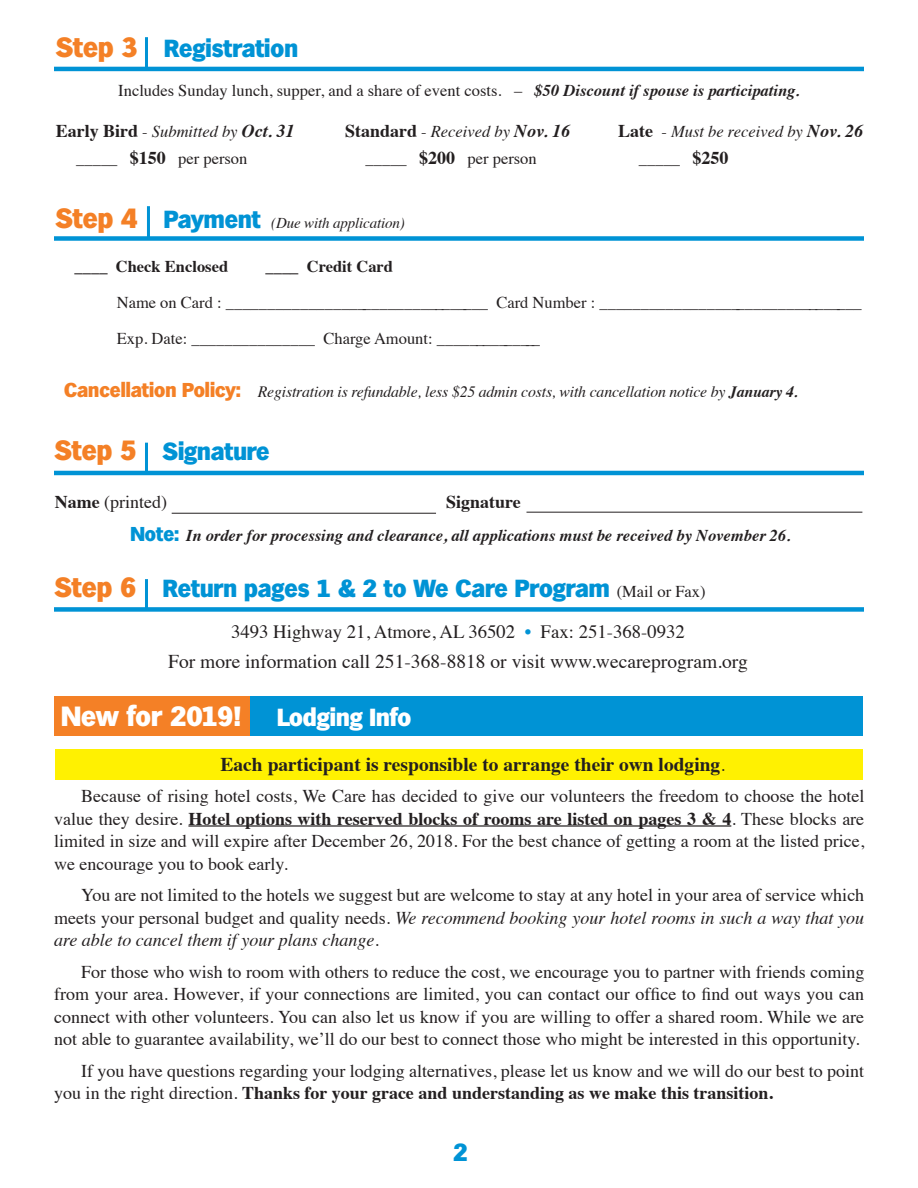
<style>
.page{position:relative;width:918px;height:1188px;background:#fff}
.page>*{position:absolute;margin:0;border:0;box-sizing:border-box;transform-origin:0 0}
.t1{font:27px "Nantun";color:#fff}
.t2{font:24px "Nantun";color:#0093d5}
.t3{font:24px "Nantun";color:#fff}
.t4{font:19.5px "Times";color:#231f20}
.t5{font:700 19.5px "Times";color:#231f20}
.t6{font:18.75px "Times";color:#231f20}
.t7{font:18px/22.5px "Times";color:#231f20;text-align:justify}
.t8{font:700 18px "Times";color:#231f20}
.t9{font:16.5px "Times";color:#231f20}
.t10{font:italic 700 16.5px "Times";color:#231f20}
.t11{font:italic 16.5px "Times";color:#231f20}
.t12{font:700 16.5px "Times";color:#231f20}
.t13{font:italic 15.75px "Times";letter-spacing:-.01em;color:#231f20}
.t14{font:italic 15px "Times";letter-spacing:-.01em;color:#231f20}
.s1{font-size:27px;color:#f48026}
.s2{font-weight:700;font-style:italic}
.s3{font-weight:700;font-style:normal;font-size:18px}
.s4{font-style:normal}
.s5{font-weight:700;font-size:18px}
.s6{font-family:"Nantun";font-style:normal;font-size:27px;color:#f48026}
.s7{font-family:"Nantun";font-style:normal;font-size:24px;color:#0093d5}
.s8{font-family:"Nantun";font-style:normal;font-size:19.5px;color:#f48026}
.s9{font-weight:700}
.s10{font-family:"Nantun";font-weight:400;font-style:normal;font-size:19.5px;color:#0093d5}
.s11{font-family:"Times";font-size:16.5px;color:#231f20}
.s12{color:#0093d5}
.s13{font-weight:400;font-size:18px}
.s14{font-style:italic}
</style>
<div class="page">
<div style="left:54px;top:696px;width:197px;height:40px;background:#f48026"></div>
<div style="left:250px;top:696px;width:613px;height:40px;background:#0093d5"></div>
<div style="left:55px;top:750px;width:808px;height:30px;background:#fff101"></div>
<div style="left:54px;top:607px;width:810px;height:5px;background:#0093d5"></div>
<hr style="left:145px;top:37px;width:3px;height:32px;background:#0093d5">
<hr style="left:147px;top:206px;width:3px;height:32px;background:#0093d5">
<hr style="left:145px;top:579px;width:3px;height:32px;background:#0093d5">
<hr style="left:54px;top:471px;width:810px;height:4px;background:#0093d5">
<div style="left:54px;top:236px;width:810px;height:5px;background:#0093d5"></div>
<hr style="left:54px;top:67px;width:810px;height:4px;background:#0093d5">
<hr style="left:145px;top:443px;width:3px;height:31px;background:#0093d5">
<hr style="left:172px;top:513px;width:264px;height:1px;background:#231f20">
<hr style="left:526px;top:512px;width:336px;height:1px;background:#231f20">
<hr style="left:188px;top:825px;width:543px;height:2px;background:#231f20">
<p class="t2" style="left:56px;top:36px;width:243px"><span class="s1">Step 3</span> Registration</p>
<p class="t9" style="left:118px;top:75px;width:683px">Includes Sunday lunch, supper, and a share of event costs. – <span class="s2">$50 Discount if spouse is participating.</span></p>
<p class="t11" style="left:56px;top:117px;width:241px"><span class="s3">Early Bird</span> <span class="s4">-</span> Submitted by <span class="s5">Oct. 31</span></p>
<p class="t9" style="left:76px;top:143px;width:173px">_____ <span class="s5">$150</span> per person</p>
<p class="t11" style="left:345px;top:117px;width:227px"><span class="s3">Standard</span> <span class="s4">-</span> Received by <span class="s5">Nov. 16</span></p>
<p class="t9" style="left:366px;top:143px;width:173px">_____ <span class="s5">$200</span> per person</p>
<p class="t11" style="left:618px;top:117px;width:247px"><span class="s3">Late</span> <span class="s4">-</span> Must be received by <span class="s5">Nov. 26</span></p>
<p class="t9" style="left:639px;top:143px;width:91px">_____ <span class="s5">$250</span></p>
<p class="t14" style="left:56px;top:210px;width:351px"><span class="s6">Step 4</span> <span class="s7">Payment</span> (Due with application)</p>
<p class="t12" style="left:75px;top:251px;width:155px">____ Check Enclosed</p>
<p class="t12" style="left:266px;top:251px;width:129px">____ Credit Card</p>
<p class="t9" style="left:117px;top:287px;width:747px">Name on Card : _________________________________ Card Number : _________________________________</p>
<p class="t9" style="left:117px;top:323px;width:425px">Exp. Date: _______________ Charge Amount: ______________</p>
<p class="t13" style="left:64px;top:378px;width:735px"><span class="s8">Cancellation Policy:</span> Registration is refundable, less $25 admin costs, with cancellation notice by <span class="s9">January 4.</span></p>
<p class="t2" style="left:55px;top:439px;width:216px"><span class="s1">Step 5</span> Signature</p>
<p class="t7" style="left:55px;top:489px;width:114px"><span class="s9">Name</span> (printed)</p>
<p class="t8" style="left:446px;top:484px;width:76px">Signature</p>
<p class="t10" style="left:130px;top:520px;width:662px"><span class="s10">Note:</span> In order for processing and clearance, all applications must be received by November 26.</p>
<p class="t2" style="left:55px;top:576px;width:652px"><span class="s1">Step 6</span> Return pages 1 &amp; 2 to We Care Program <span class="s11">(Mail or Fax)</span></p>
<p class="t6" style="left:231px;top:614px;width:455px">3493 Highway 21, Atmore, AL 36502 <span class="s12">•</span> Fax: 251-368-0932</p>
<p class="t4" style="left:168px;top:643px;width:581px">For more information call 251-368-8818 or visit www.wecareprogram.org</p>
<p class="t1" style="left:61px;top:702px;width:182px">New for 2019!</p>
<p class="t3" style="left:277px;top:705px;width:136px">Lodging Info</p>
<p class="t5" style="left:221px;top:746px;width:506px">Each participant is responsible to arrange their own lodging<span class="s13">.</span></p>
<p class="t7" style="left:54px;top:783px;width:812px;text-indent:27px">Because of rising hotel costs, We Care has decided to give our volunteers the freedom to choose the hotel value they desire. <span class="s9">Hotel options with reserved blocks of rooms are listed on pages 3 &amp; 4</span>. These blocks are limited in size and will expire after December 26, 2018. For the best chance of getting a room at the listed price, we encourage you to book early.</p>
<p class="t7" style="left:54px;top:882px;width:812px;text-indent:27px">You are not limited to the hotels we suggest but are welcome to stay at any hotel in your area of service which meets your personal budget and quality needs. <span class="s14">We recommend booking your hotel rooms in such a way that you are able to cancel them if your plans change.</span></p>
<p class="t7" style="left:54px;top:959px;width:812px;text-indent:27px">For those who wish to room with others to reduce the cost, we encourage you to partner with friends coming from your area. However, if your connections are limited, you can contact our office to find out ways you can connect with other volunteers. You can also let us know if you are willing to offer a shared room. While we are not able to guarantee availability, we’ll do our best to connect those who might be interested in this opportunity.</p>
<p class="t7" style="left:54px;top:1058px;width:812px;text-indent:27px">If you have questions regarding your lodging alternatives, please let us know and we will do our best to point you in the right direction. <span class="s9">Thanks for your grace and understanding as we make this transition.</span></p>
<p class="t2" style="left:453px;top:1140px;width:16px">2</p>
</div>
